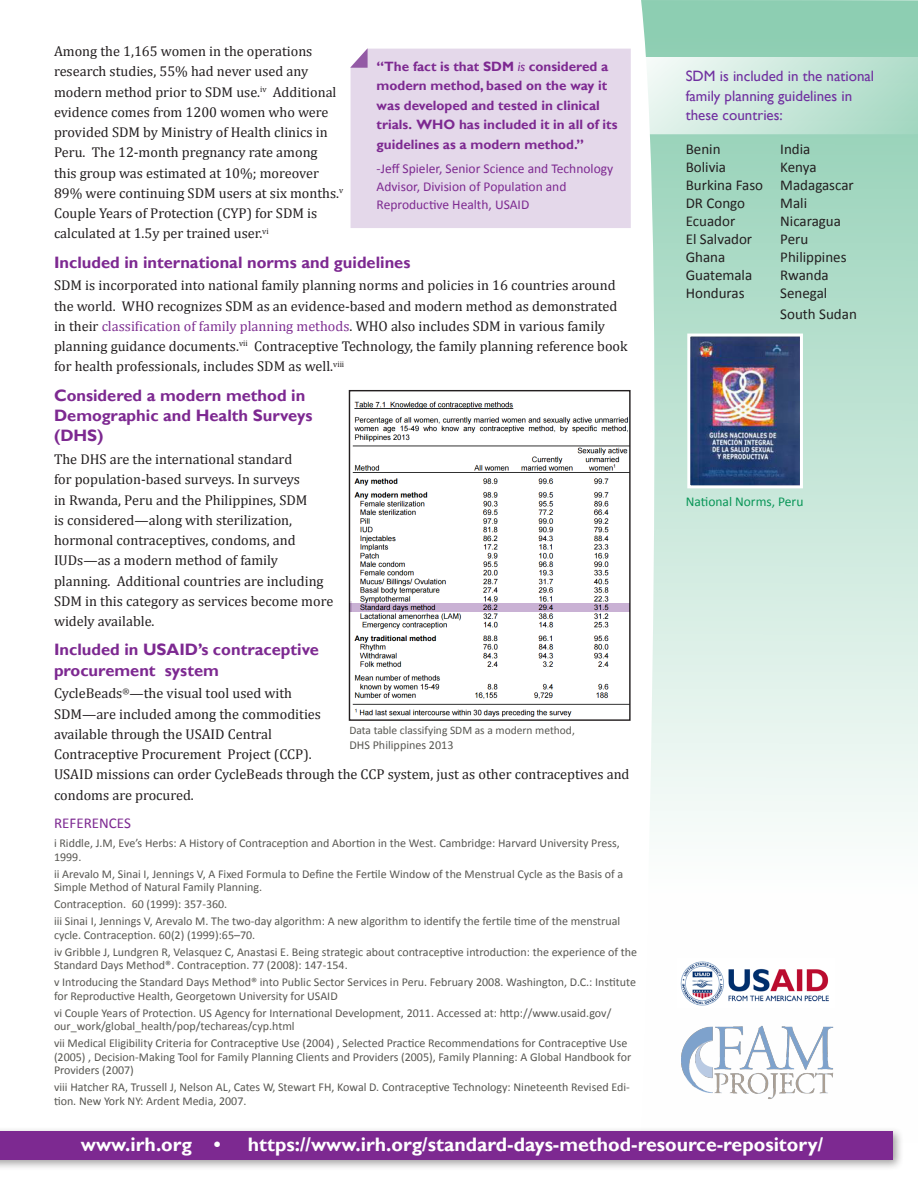
<style>
.page{position:relative;width:918px;height:1188px;background:#fff}
.page>*{position:absolute;margin:0;border:0;box-sizing:border-box;transform-origin:0 0}
.links{font:700 19.5px "Gill Sans";color:#fff}
.HEADING{font:700 16.5px/20.2px "Gill Sans";color:#7d2991}
.COUNTRIEWSA{font:15px "Calibri";color:#231f20}
.SIDEBAR_HEAD{font:15px/19.5px "Gill Sans";color:#7030a0}
.REFERENCES_TITLE{font:15px "Calibri";color:#7d2991}
.t1{font:14.25px/20.2px "Cambria";color:#231f20}
.BOX_2{font:700 13.5px/19.5px "Gill Sans";color:#7d2991}
.BOX_2_BY{font:13.5px/18px "Calibri";color:#7d2991}
.COUTNRIES_2{font:13.5px "Calibri";color:#089557}
.REFERENCES{font:12.15px "Calibri";color:#585752}
.REFERENCES-2{font:12px/13.5px "Calibri";color:#585752}
.REFERENCES-3{font:11.55px "Calibri";color:#585752}
.s1{color:#803193}
.s2{font-weight:400;font-style:italic}
</style>
<div class="page">
<svg style="left:641px;top:0;width:277px;height:1068px"></svg>
<svg style="left:641px;top:57px;width:277px;height:77px;background:#cbe8dc"></svg>
<img style="left:691px;top:338px;width:108px;height:146px">
<div style="left:687px;top:334px;width:116px;height:154px;border:3px solid #fff"></div>
<div style="left:351px;top:49px;width:280px;height:179px;background:#e4d8ea"></div>
<svg style="left:350px;top:48px;width:18px;height:20px"></svg>
<div style="left:0;top:1127px;width:905px;height:44px;background:#231f20;opacity:.42"></div>
<div style="left:0;top:1131px;width:892px;height:28px;background:#7d2991"></div>
<img style="left:677px;top:959px;width:157px;height:49px">
<img style="left:352px;top:401px;width:277px;height:316px">
<div style="left:349px;top:390px;width:282px;height:331px;border:1px solid #231f20"></div>
<svg style="left:349px;top:603px;width:281px;height:9px;background:#b6a0c0"></svg>
<img style="left:682px;top:1026px;width:152px;height:73px">
<p class="t1" style="left:54px;top:41px;width:291px">Among the 1,165 women in the operations research studies, 55% had never used any modern method prior to SDM use.<sup>iv</sup> Additional evidence comes from 1200 women who were provided SDM by Ministry of Health clinics in Peru. The 12-month pregnancy rate among this group was estimated at 10%; moreover 89% were continuing SDM users at six months.<sup>v </sup>Couple Years of Protection (CYP) for SDM is calculated at 1.5y per trained user.<sup>vi</sup></p>
<p class="HEADING" style="left:54px;top:253px;width:358px">Included in international norms and guidelines</p>
<p class="t1" style="left:54px;top:275px;width:575px">SDM is incorporated into national family planning norms and policies in 16 countries around the world. WHO recognizes SDM as an evidence-based and modern method as demonstrated in their <span class="s1">classification of family planning methods</span>. WHO also includes SDM in various family planning guidance documents.<sup>vii</sup> Contraceptive Technology, the family planning reference book for health professionals, includes SDM as well.<sup>viii</sup></p>
<p class="HEADING" style="left:54px;top:386px;width:260px">Considered a modern method in<br>Demographic and Health Surveys (DHS)</p>
<p class="t1" style="left:54px;top:449px;width:281px">The DHS are the international standard<br>for population-based surveys. In surveys<br>in Rwanda, Peru and the Philippines, SDM<br>is considered—along with sterilization, hormonal contraceptives, condoms, and IUDs—as a modern method of family planning. Additional countries are including SDM in this category as services become more widely available.</p>
<p class="HEADING" style="left:54px;top:640px;width:266px">Included in USAID’s contraceptive procurement system</p>
<p class="t1" style="left:54px;top:683px;width:577px">CycleBeads<sup>®</sup>—the visual tool used with<br>SDM—are included among the commodities<br>available through the USAID Central<br>Contraceptive Procurement Project (CCP).<br>USAID missions can order CycleBeads through the CCP system, just as other contraceptives and condoms are procured.</p>
<p class="BOX_2" style="left:377px;top:57px;width:242px">“The fact is that SDM <span class="s2">is</span> considered a modern method, based on the way it was developed and tested in clinical trials. WHO has included it in all of its guidelines as a modern method.”</p>
<p class="BOX_2_BY" style="left:377px;top:160px;width:238px">-Jeff Spieler, Senior Science and Technology<br>Advisor, Division of Population and</p>
<p class="BOX_2_BY" style="left:377px;top:196px;width:154px">Reproductive Health, USAID</p>
<p class="REFERENCES-3" style="left:349px;top:723px;width:227px">Data table classifying SDM as a modern method,</p>
<p class="REFERENCES" style="left:349px;top:737px;width:106px">DHS Philippines 2013</p>
<p class="REFERENCES_TITLE" style="left:54px;top:813px;width:78px">REFERENCES</p>
<p class="REFERENCES-2" style="left:54px;top:837px;width:567px">i Riddle, J.M, Eve’s Herbs: A History of Contraception and Abortion in the West. Cambridge: Harvard University Press,<br>1999.</p>
<p class="REFERENCES-2" style="left:54px;top:867px;width:571px">ii Arevalo M, Sinai I, Jennings V, A Fixed Formula to Define the Fertile Window of the Menstrual Cycle as the Basis of a<br>Simple Method of Natural Family Planning.</p>
<p class="REFERENCES-2" style="left:54px;top:898px;width:175px">Contraception. 60 (1999): 357-360.</p>
<p class="REFERENCES-2" style="left:54px;top:915px;width:568px">iii Sinai I, Jennings V, Arevalo M. The two-day algorithm: A new algorithm to identify the fertile time of the menstrual cycle. Contraception. 60(2) (1999):65–70.</p>
<p class="REFERENCES-2" style="left:54px;top:945px;width:585px">iv Gribble J, Lundgren R, Velasquez C, Anastasi E. Being strategic about contraceptive introduction: the experience of the<br>Standard Days Method®. Contraception. 77 (2008): 147-154.</p>
<p class="REFERENCES-2" style="left:54px;top:976px;width:583px">v Introducing the Standard Days Method® into Public Sector Services in Peru. February 2008. Washington, D.C.: Institute for Reproductive Health, Georgetown University for USAID</p>
<p class="REFERENCES-2" style="left:54px;top:1006px;width:559px">vi Couple Years of Protection. US Agency for International Development, 2011. Accessed at: http://www.usaid.gov/ our_work/global_health/pop/techareas/cyp.html</p>
<p class="REFERENCES-2" style="left:54px;top:1037px;width:579px">vii Medical Eligibility Criteria for Contraceptive Use (2004) , Selected Practice Recommendations for Contraceptive Use (2005) , Decision-Making Tool for Family Planning Clients and Providers (2005), Family Planning: A Global Handbook for<br>Providers (2007)</p>
<p class="REFERENCES-2" style="left:54px;top:1081px;width:577px">viii Hatcher RA, Trussell J, Nelson AL, Cates W, Stewart FH, Kowal D. Contraceptive Technology: Nineteenth Revised Edi&shy;tion. New York NY: Ardent Media, 2007.</p>
<p class="SIDEBAR_HEAD" style="left:686px;top:67px;width:190px">SDM is included in the national family planning guidelines in these countries:</p>
<p class="COUNTRIEWSA" style="left:686px;top:140px;width:36px">Benin</p>
<p class="COUNTRIEWSA" style="left:780px;top:140px;width:32px">India</p>
<p class="COUNTRIEWSA" style="left:686px;top:158px;width:42px">Bolivia</p>
<p class="COUNTRIEWSA" style="left:780px;top:158px;width:38px">Kenya</p>
<p class="COUNTRIEWSA" style="left:686px;top:176px;width:170px">Burkina Faso Madagascar</p>
<p class="COUNTRIEWSA" style="left:686px;top:194px;width:61px">DR Congo</p>
<p class="COUNTRIEWSA" style="left:780px;top:194px;width:28px">Mali</p>
<p class="COUNTRIEWSA" style="left:686px;top:212px;width:51px">Ecuador</p>
<p class="COUNTRIEWSA" style="left:780px;top:212px;width:62px">Nicaragua</p>
<p class="COUNTRIEWSA" style="left:686px;top:230px;width:68px">El Salvador</p>
<p class="COUNTRIEWSA" style="left:780px;top:230px;width:30px">Peru</p>
<p class="COUNTRIEWSA" style="left:686px;top:248px;width:41px">Ghana</p>
<p class="COUNTRIEWSA" style="left:780px;top:248px;width:68px">Philippines</p>
<p class="COUNTRIEWSA" style="left:686px;top:266px;width:68px">Guatemala</p>
<p class="COUNTRIEWSA" style="left:780px;top:266px;width:50px">Rwanda</p>
<p class="COUNTRIEWSA" style="left:686px;top:284px;width:60px">Honduras</p>
<p class="COUNTRIEWSA" style="left:780px;top:284px;width:49px">Senegal</p>
<p class="COUNTRIEWSA" style="left:780px;top:305px;width:78px">South Sudan</p>
<p class="COUTNRIES_2" style="left:686px;top:493px;width:119px">National Norms, Peru</p>
<p class="links" style="left:81px;top:1133px;width:141px">www.irh.org •</p>
<p class="links" style="left:248px;top:1133px;width:577px">https://www.irh.org/standard-days-method-resource-repository/</p>
</div>
